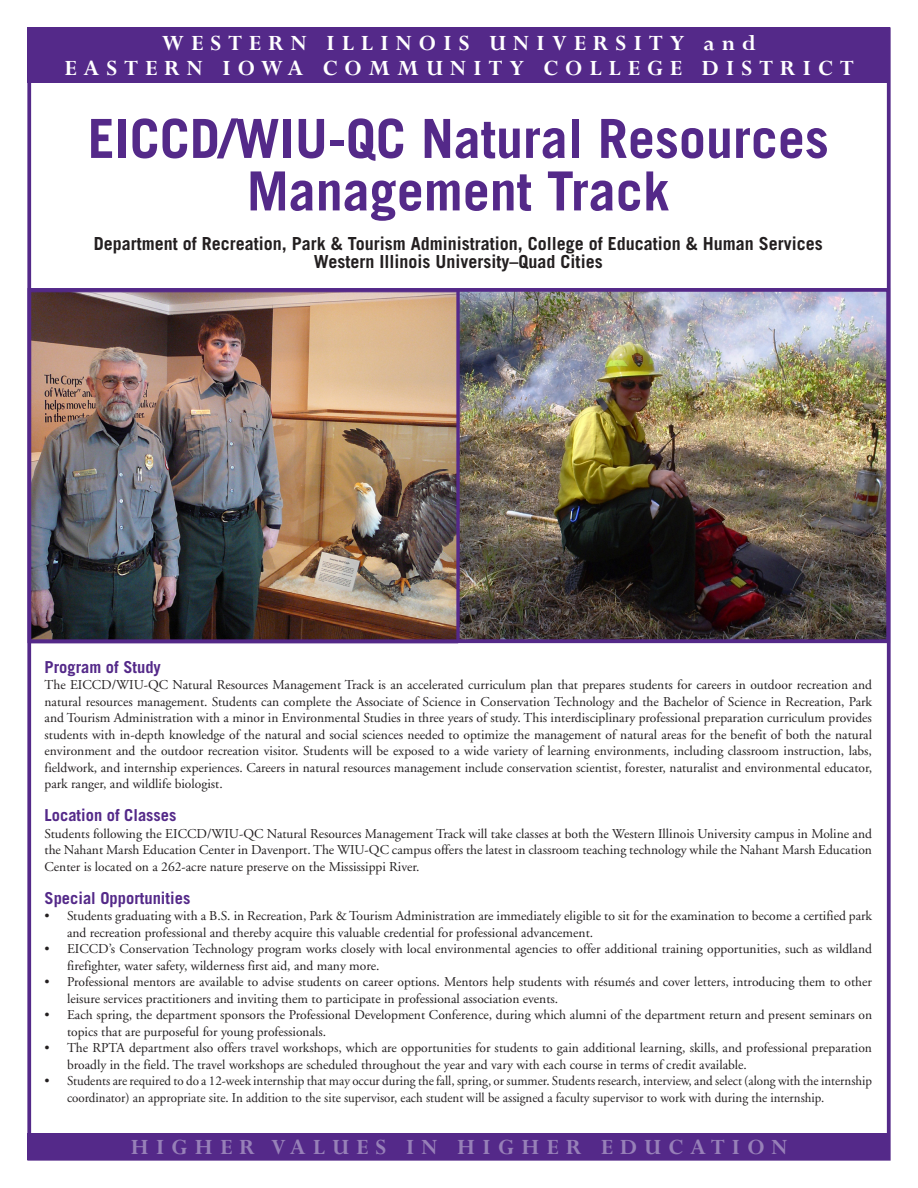
<style>
.page{position:relative;width:918px;height:1188px;background:#fff}
.page>*{position:absolute;margin:0;border:0;box-sizing:border-box;transform-origin:0 0}
.heading_main{font:700 54px/52.5px "Trade Gothic";color:#542989;text-align:center}
.t1{font:700 24px/25.5px "Perpetua";letter-spacing:.29em;color:#fff;text-align:center}
.t2{font:700 24px "Perpetua";letter-spacing:.29em;color:#9780b8}
.heading_sub_a{font:700 18px/18px "Trade Gothic";color:#231f20;text-align:center}
.heading_sub_b{font:700 16.5px "Trade Gothic";color:#542989}
.unindented_0___A{font:13.5px/16.5px "Adobe Garamond";color:#231f20;text-align:justify}
.unordered_0{font:13.5px/16.5px "Adobe Garamond";color:#231f20}
.unordered_0___A{font:13.5px/16.5px "Adobe Garamond";color:#231f20}
</style>
<div class="page">
<div style="left:28px;top:1133px;width:862px;height:27px;background:#542989"></div>
<div style="left:28px;top:28px;width:862px;height:55px;background:#542989"></div>
<img style="left:33px;top:294px;width:423px;height:344px">
<hr style="left:456px;top:291px;width:3px;height:350px;background:#542989">
<img style="left:461px;top:293px;width:424px;height:345px">
<div style="left:28px;top:288px;width:862px;height:355px;border:4px solid #542989"></div>
<p class="t1" style="left:64px;top:31px;width:791px">WESTERN ILLINOIS UNIVERSITY and<br>EASTERN IOWA COMMUNITY COLLEGE DISTRICT</p>
<p class="heading_main" style="left:88px;top:112px;width:743px">EICCD/WIU-QC Natural Resources<br>Management Track</p>
<p class="heading_sub_a" style="left:94px;top:234px;width:731px">Department of Recreation, Park &amp; Tourism Administration, College of Education &amp; Human Services<br>Western Illinois University–Quad Cities</p>
<p class="heading_sub_b" style="left:45px;top:657px;width:118px">Program of Study</p>
<p class="unindented_0___A" style="left:45px;top:677px;width:829px">The EICCD/WIU-QC Natural Resources Management Track is an accelerated curriculum plan that prepares students for careers in outdoor recreation and natural resources management. Students can complete the Associate of Science in Conservation Technology and the Bachelor of Science in Recreation, Park and Tourism Administration with a minor in Environmental Studies in three years of study. This interdisciplinary professional preparation curriculum provides students with in-depth knowledge of the natural and social sciences needed to optimize the management of natural areas for the benefit of both the natural environment and the outdoor recreation visitor. Students will be exposed to a wide variety of learning environments, including classroom instruction, labs, fieldwork, and internship experiences. Careers in natural resources management include conservation scientist, forester, naturalist and environmental educator, park ranger, and wildlife biologist.</p>
<p class="heading_sub_b" style="left:45px;top:805px;width:133px">Location of Classes</p>
<p class="unindented_0___A" style="left:45px;top:826px;width:829px">Students following the EICCD/WIU-QC Natural Resources Management Track will take classes at both the Western Illinois University campus in Moline and the Nahant Marsh Education Center in Davenport. The WIU-QC campus offers the latest in classroom teaching technology while the Nahant Marsh Education Center is located on a 262-acre nature preserve on the Mississippi River.</p>
<p class="heading_sub_b" style="left:45px;top:888px;width:147px">Special Opportunities</p>
<p class="unordered_0" style="left:67px;top:908px;width:807px;text-indent:-22px">• Students graduating with a B.S. in Recreation, Park &amp; Tourism Administration are immediately eligible to sit for the examination to become a certified park and recreation professional and thereby acquire this valuable credential for professional advancement.</p>
<p class="unordered_0" style="left:67px;top:941px;width:807px;text-indent:-22px">• EICCD’s Conservation Technology program works closely with local environmental agencies to offer additional training opportunities, such as wildland firefighter, water safety, wilderness first aid, and many more.</p>
<p class="unordered_0" style="left:67px;top:974px;width:806px;text-indent:-22px">• Professional mentors are available to advise students on career options. Mentors help students with résumés and cover letters, introducing them to other leisure services practitioners and inviting them to participate in professional association events.</p>
<p class="unordered_0" style="left:67px;top:1007px;width:807px;text-indent:-22px">• Each spring, the department sponsors the Professional Development Conference, during which alumni of the department return and present seminars on topics that are purposeful for young professionals.</p>
<p class="unordered_0" style="left:67px;top:1040px;width:806px;text-indent:-22px">• The RPTA department also offers travel workshops, which are opportunities for students to gain additional learning, skills, and professional preparation broadly in the field. The travel workshops are scheduled throughout the year and vary with each course in terms of credit available.</p>
<p class="unordered_0___A" style="left:67px;top:1073px;width:807px;text-indent:-22px">• Students are required to do a 12-week internship that may occur during the fall, spring, or summer. Students research, interview, and select (along with the internship coordinator) an appropriate site. In addition to the site supervisor, each student will be assigned a faculty supervisor to work with during the internship.</p>
<p class="t2" style="left:130px;top:1134px;width:659px">HIGHER VALUES IN HIGHER EDUCATION</p>
</div>
